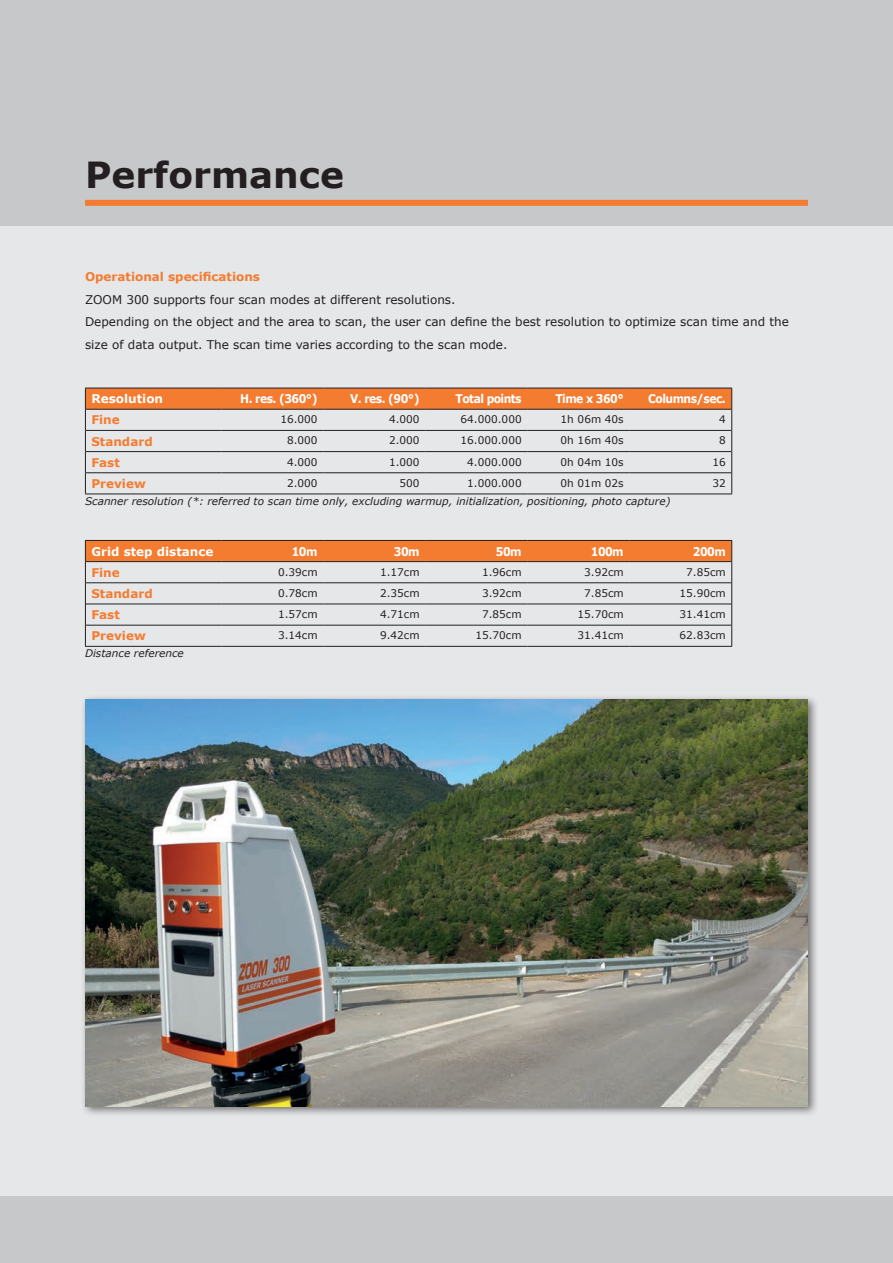
<style>
.page{position:relative;width:893px;height:1263px;background:#c7c8ca}
.page>*{position:absolute;margin:0;border:0;box-sizing:border-box;transform-origin:0 0}
.t1{font:700 36px "Verdana";color:#231f20}
.t2{font:12px/22.5px "Verdana";color:#231f20}
.t3{font:700 12px "Verdana";letter-spacing:-.05em;color:#fff;scale:.9 1}
.t4{font:700 12px "Verdana";color:#f47c31}
.t5{font:700 12px "Verdana";color:#fff}
.t6{font:10.5px "Verdana";color:#231f20}
.t7{font:italic 10.5px "Verdana";color:#231f20}
</style>
<div class="page">
<div style="left:0;top:227px;width:893px;height:969px;background:#e6e7e9"></div>
<div style="left:85px;top:200px;width:723px;height:6px;background:#f47b32"></div>
<svg style="left:85px;top:388px;width:647px;height:106px"></svg>
<hr style="left:85px;top:494px;width:136px;height:1px;background:#231f20">
<hr style="left:221px;top:494px;width:103px;height:1px;background:#231f20">
<hr style="left:324px;top:494px;width:102px;height:1px;background:#231f20">
<hr style="left:426px;top:494px;width:102px;height:1px;background:#231f20">
<hr style="left:528px;top:494px;width:102px;height:1px;background:#231f20">
<hr style="left:630px;top:494px;width:102px;height:1px;background:#231f20">
<svg style="left:85px;top:540px;width:647px;height:106px"></svg>
<hr style="left:85px;top:646px;width:136px;height:1px;background:#231f20">
<hr style="left:221px;top:646px;width:103px;height:1px;background:#231f20">
<hr style="left:324px;top:646px;width:102px;height:1px;background:#231f20">
<hr style="left:426px;top:646px;width:102px;height:1px;background:#231f20">
<hr style="left:528px;top:646px;width:102px;height:1px;background:#231f20">
<hr style="left:630px;top:646px;width:102px;height:1px;background:#231f20">
<div style="left:80px;top:694px;width:739px;height:423px;background:#231f20;opacity:.6"></div>
<img style="left:85px;top:699px;width:723px;height:407px">
<h1 class="t1" style="left:85px;top:152px;width:260px">Performance</h1>
<p class="t4" style="left:85px;top:269px;width:177px">Operational specifications</p>
<p class="t2" style="left:85px;top:288px;width:705px">ZOOM 300 supports four scan modes at different resolutions.<br>Depending on the object and the area to scan, the user can define the best resolution to optimize scan time and the size of data output. The scan time varies according to the scan mode.</p>
<p class="t5" style="left:91px;top:391px;width:73px">Resolution</p>
<p class="t3" style="left:240px;top:391px;width:87px">H. res. (360°)</p>
<p class="t3" style="left:350px;top:391px;width:79px">V. res. (90°)</p>
<p class="t3" style="left:456px;top:391px;width:75px">Total points</p>
<p class="t3" style="left:555px;top:391px;width:77px">Time x 360°</p>
<p class="t3" style="left:648px;top:391px;width:88px">Columns/sec.</p>
<p class="t4" style="left:91px;top:412px;width:30px">Fine</p>
<p class="t6" style="left:280px;top:412px;width:39px">16.000</p>
<p class="t6" style="left:389px;top:412px;width:32px">4.000</p>
<p class="t6" style="left:461px;top:412px;width:63px">64.000.000</p>
<p class="t6" style="left:561px;top:412px;width:65px">1h 06m 40s</p>
<p class="t6" style="left:719px;top:412px;width:8px">4</p>
<p class="t4" style="left:91px;top:433px;width:63px">Standard</p>
<p class="t6" style="left:287px;top:433px;width:32px">8.000</p>
<p class="t6" style="left:389px;top:433px;width:32px">2.000</p>
<p class="t6" style="left:461px;top:433px;width:63px">16.000.000</p>
<p class="t6" style="left:561px;top:433px;width:65px">0h 16m 40s</p>
<p class="t6" style="left:719px;top:433px;width:8px">8</p>
<p class="t4" style="left:91px;top:455px;width:30px">Fast</p>
<p class="t6" style="left:287px;top:455px;width:32px">4.000</p>
<p class="t6" style="left:389px;top:455px;width:32px">1.000</p>
<p class="t6" style="left:467px;top:455px;width:56px">4.000.000</p>
<p class="t6" style="left:561px;top:455px;width:65px">0h 04m 10s</p>
<p class="t6" style="left:712px;top:455px;width:15px">16</p>
<p class="t4" style="left:91px;top:476px;width:56px">Preview</p>
<p class="t6" style="left:287px;top:476px;width:32px">2.000</p>
<p class="t6" style="left:400px;top:476px;width:22px">500</p>
<p class="t6" style="left:467px;top:476px;width:56px">1.000.000</p>
<p class="t6" style="left:561px;top:476px;width:65px">0h 01m 02s</p>
<p class="t6" style="left:712px;top:476px;width:15px">32</p>
<p class="t7" style="left:85px;top:494px;width:587px">Scanner resolution (*: referred to scan time only, excluding warmup, initialization, positioning, photo capture)</p>
<p class="t5" style="left:91px;top:543px;width:124px">Grid step distance</p>
<p class="t3" style="left:292px;top:543px;width:30px">10m</p>
<p class="t3" style="left:394px;top:543px;width:30px">30m</p>
<p class="t3" style="left:496px;top:543px;width:30px">50m</p>
<p class="t3" style="left:591px;top:543px;width:38px">100m</p>
<p class="t3" style="left:693px;top:543px;width:38px">200m</p>
<p class="t4" style="left:91px;top:565px;width:30px">Fine</p>
<p class="t6" style="left:278px;top:565px;width:41px">0.39cm</p>
<p class="t6" style="left:380px;top:565px;width:41px">1.17cm</p>
<p class="t6" style="left:482px;top:565px;width:41px">1.96cm</p>
<p class="t6" style="left:584px;top:565px;width:41px">3.92cm</p>
<p class="t6" style="left:686px;top:565px;width:41px">7.85cm</p>
<p class="t4" style="left:91px;top:586px;width:63px">Standard</p>
<p class="t6" style="left:278px;top:586px;width:41px">0.78cm</p>
<p class="t6" style="left:380px;top:586px;width:41px">2.35cm</p>
<p class="t6" style="left:482px;top:586px;width:41px">3.92cm</p>
<p class="t6" style="left:584px;top:586px;width:41px">7.85cm</p>
<p class="t6" style="left:680px;top:586px;width:48px">15.90cm</p>
<p class="t4" style="left:91px;top:607px;width:30px">Fast</p>
<p class="t6" style="left:278px;top:607px;width:41px">1.57cm</p>
<p class="t6" style="left:380px;top:607px;width:41px">4.71cm</p>
<p class="t6" style="left:482px;top:607px;width:41px">7.85cm</p>
<p class="t6" style="left:577px;top:607px;width:48px">15.70cm</p>
<p class="t6" style="left:680px;top:607px;width:48px">31.41cm</p>
<p class="t4" style="left:91px;top:628px;width:56px">Preview</p>
<p class="t6" style="left:278px;top:628px;width:41px">3.14cm</p>
<p class="t6" style="left:380px;top:628px;width:41px">9.42cm</p>
<p class="t6" style="left:475px;top:628px;width:48px">15.70cm</p>
<p class="t6" style="left:577px;top:628px;width:48px">31.41cm</p>
<p class="t6" style="left:680px;top:628px;width:48px">62.83cm</p>
<p class="t7" style="left:85px;top:647px;width:100px">Distance reference</p>
</div>
